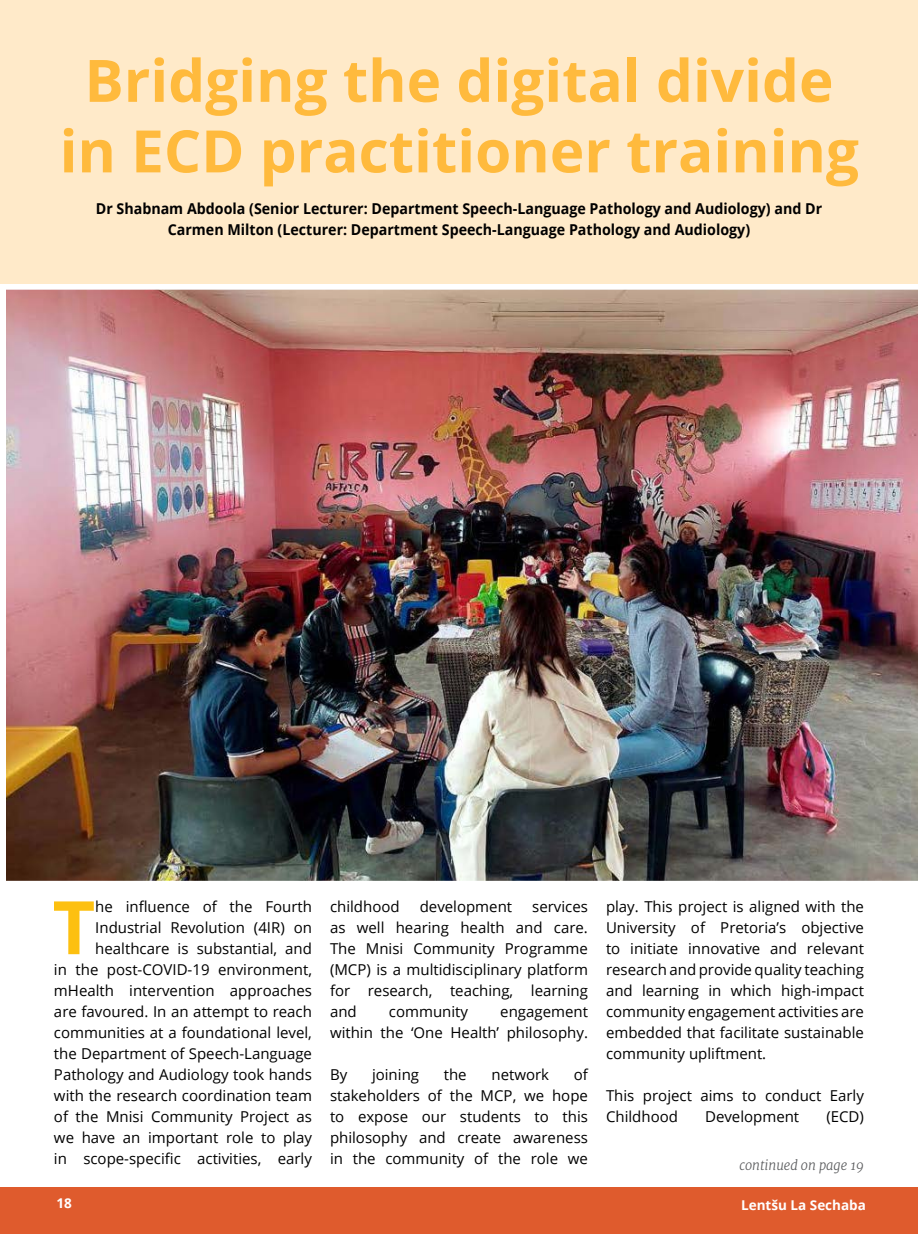
<style>
.page{position:relative;width:918px;height:1234px;background:#fff}
.page>*{position:absolute;margin:0;border:0;box-sizing:border-box;transform-origin:0 0}
.t1{font:700 73.8px "Open Sans";color:#fdc010}
.t2{font:700 58.5px/70.5px "Open Sans";color:#ffba3d;text-align:center}
.t3{font:15px/21px "Open Sans";color:#000;text-align:justify}
.t4{font:700 15px/21px "Open Sans";color:#000;text-align:center;scale:.95 1}
.t5{font:700 13.5px "Open Sans";color:#fff}
.t6{font:italic 300 13.5px "Merriweather";color:#58595b;scale:.95 1}
</style>
<div class="page">
<div style="left:0;top:1187px;width:918px;height:46px;background:#df5b2d"></div>
<img style="left:0;top:283px;width:918px;height:598px">
<div style="left:0;top:0;width:918px;height:283px;background:#ffeac9"></div>
<h2 class="t2" style="left:60px;top:44px;width:801px">Bridging the digital divide in ECD practitioner training</h2>
<p class="t4" style="left:96px;top:198px;width:766px">Dr Shabnam Abdoola (Senior Lecturer: Department Speech-Language Pathology and Audiology) and Dr<br>Carmen Milton (Lecturer: Department Speech-Language Pathology and Audiology)</p>
<p class="t3" style="left:54px;top:895px;width:260px;text-align:right">he influence of the Fourth Industrial Revolution (4IR) on healthcare is substantial, and<br>in the post-COVID-19 environment, mHealth intervention approaches are favoured. In an attempt to reach communities at a foundational level, the Department of Speech-Language Pathology and Audiology took hands with the research coordination team of the Mnisi Community Project as we have an important role to play in scope-specific activities, early</p>
<h1 class="t1" style="left:53px;top:875px;width:44px">T</h1>
<p class="t3" style="left:330px;top:895px;width:71px">childhood</p>
<p class="t3" style="left:420px;top:895px;width:94px">development</p>
<p class="t3" style="left:330px;top:895px;width:260px;text-indent:202px">services as well hearing health and care.<br>The Mnisi Community Programme (MCP) is a multidisciplinary platform for research, teaching, learning and</p>
<p class="t3" style="left:389px;top:1000px;width:81px">community</p>
<p class="t3" style="left:330px;top:1000px;width:260px;text-align:right">engagement<br>within the ‘One Health’ philosophy.</p>
<p class="t3" style="left:330px;top:1063px;width:19px">By</p>
<p class="t3" style="left:372px;top:1063px;width:49px">joining</p>
<p class="t3" style="left:444px;top:1063px;width:24px">the</p>
<p class="t3" style="left:491px;top:1063px;width:59px">network</p>
<p class="t3" style="left:330px;top:1063px;width:260px;text-indent:244px">of stakeholders of the MCP, we hope to expose our students to this philosophy and create awareness in the community of the role we</p>
<p class="t3" style="left:606px;top:895px;width:260px">play. This project is aligned with the University of Pretoria’s objective to initiate innovative and relevant research and provide quality teaching and learning in which high-impact community engagement activities are embedded that facilitate sustainable community upliftment.</p>
<p class="t3" style="left:606px;top:1084px;width:259px">This project aims to conduct Early<br>Childhood</p>
<p class="t3" style="left:705px;top:1105px;width:96px">Development</p>
<p class="t3" style="left:826px;top:1105px;width:39px">(ECD)</p>
<p class="t6" style="left:739px;top:1156px;width:133px">continued on page 19</p>
<p class="t5" style="left:57px;top:1193px;width:17px">18</p>
<p class="t5" style="left:741px;top:1195px;width:126px">Lentšu La Sechaba</p>
</div>
